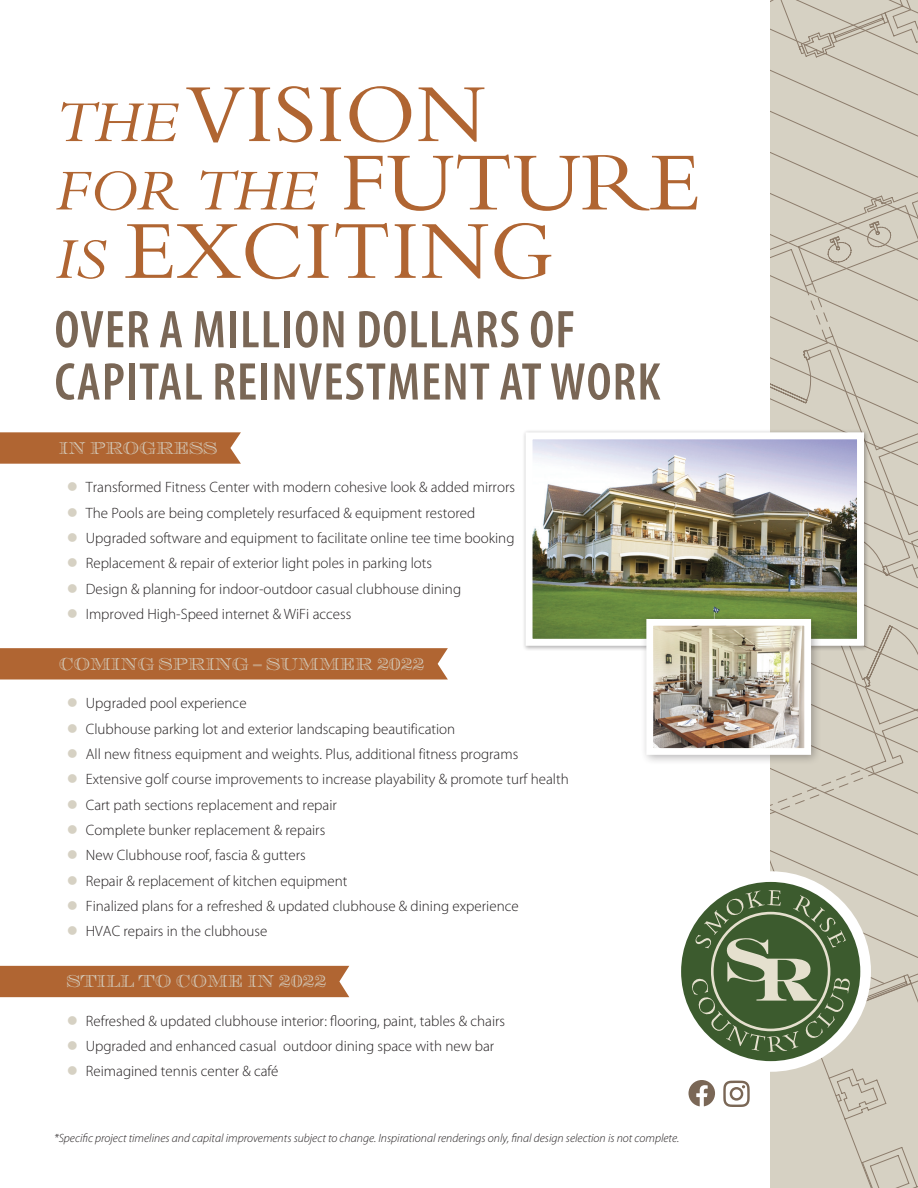
<style>
.page{position:relative;width:918px;height:1188px;background:#fff}
.page>*{position:absolute;margin:0;border:0;box-sizing:border-box;transform-origin:0 0}
.SMR_Headline{font:86.25px "Bembo Std";color:#b06532}
.SMR_Headline-2{font:italic 60.3px "Bembo Std";color:#b06532}
.SMR_Subhead{font:600 condensed 53.55px/52.2px "Myriad Pro";letter-spacing:.02em;color:#7a6756}
.SMR_Body_Copy{font:17.55px "Engravers DT Shaded";color:#d6d1c3}
.SMR_Body_Copy_Indent{font:17.55px "Engravers DT Shaded";color:#d6d1c3}
.SMR_Body_Copy_Indent-2{font:300 15px "Myriad Pro";color:#231f20}
.t1{font:italic 300 12px "Myriad Pro";color:#231f20}
.s1{font-style:italic;font-size:60.3px}
.s2{font-style:normal;font-size:86.25px}
.s3{color:#d6d1c3}
</style>
<div class="page">
<div style="left:0;top:966px;width:349px;height:31px;background:#b06532"></div>
<svg style="left:0;top:648px;width:448px;height:32px;background:#b26938"></svg>
<svg style="left:0;top:432px;width:241px;height:32px;background:#b36b3a"></svg>
<div style="left:770px;top:1122px;width:148px;height:66px;background:#d6d1c3"></div>
<svg style="left:770px;top:58px;width:148px;height:1064px;background:#d1ccbe"></svg>
<svg style="left:770px;top:0;width:148px;height:58px;background:#cec8ba"></svg>
<div style="left:670px;top:871px;width:201px;height:201px;background:#fff;border-radius:50%"></div>
<svg style="left:681px;top:882px;width:179px;height:179px"></svg>
<div style="left:523px;top:429px;width:346px;height:222px;background:#231f20;opacity:.33"></div>
<img style="left:534px;top:440px;width:322px;height:198px">
<div style="left:526px;top:432px;width:338px;height:214px;border:7px solid #fff"></div>
<div style="left:640px;top:613px;width:182px;height:153px;background:#231f20;opacity:.33"></div>
<img style="left:654px;top:627px;width:149px;height:120px">
<div style="left:646px;top:619px;width:165px;height:136px;border:7px solid #fff"></div>
<svg style="left:688px;top:1080px;width:27px;height:26px"></svg>
<svg style="left:723px;top:1081px;width:27px;height:26px"></svg>
<p class="SMR_Headline" style="left:54px;top:64px;width:433px"><span class="s1">THE</span> VISION</p>
<p class="SMR_Headline-2" style="left:54px;top:155px;width:649px">FOR THE <span class="s2">FUTURE</span></p>
<p class="SMR_Headline" style="left:54px;top:201px;width:501px"><span class="s1">IS</span> EXCITING</p>
<p class="SMR_Subhead" style="left:55px;top:302px;width:607px">OVER A MILLION DOLLARS OF<br>CAPITAL REINVESTMENT AT WORK</p>
<p class="SMR_Body_Copy" style="left:59px;top:438px;width:160px">IN PROGRESS</p>
<p class="SMR_Body_Copy_Indent-2" style="left:67px;top:478px;width:450px"><span class="s3">●</span> Transformed Fitness Center with modern cohesive look &amp; added mirrors</p>
<p class="SMR_Body_Copy_Indent-2" style="left:67px;top:504px;width:410px"><span class="s3">●</span> The Pools are being completely resurfaced &amp; equipment restored</p>
<p class="SMR_Body_Copy_Indent-2" style="left:67px;top:529px;width:449px"><span class="s3">●</span> Upgraded software and equipment to facilitate online tee time booking</p>
<p class="SMR_Body_Copy_Indent-2" style="left:67px;top:554px;width:367px"><span class="s3">●</span> Replacement &amp; repair of exterior light poles in parking lots</p>
<p class="SMR_Body_Copy_Indent-2" style="left:67px;top:580px;width:396px"><span class="s3">●</span> Design &amp; planning for indoor-outdoor casual clubhouse dining</p>
<p class="SMR_Body_Copy_Indent-2" style="left:67px;top:605px;width:286px"><span class="s3">●</span> Improved High-Speed internet &amp; WiFi access</p>
<p class="SMR_Body_Copy" style="left:59px;top:654px;width:367px">COMING SPRING – SUMMER 2022</p>
<p class="SMR_Body_Copy_Indent-2" style="left:67px;top:694px;width:181px"><span class="s3">●</span> Upgraded pool experience</p>
<p class="SMR_Body_Copy_Indent-2" style="left:67px;top:720px;width:390px"><span class="s3">●</span> Clubhouse parking lot and exterior landscaping beautification</p>
<p class="SMR_Body_Copy_Indent-2" style="left:67px;top:745px;width:453px"><span class="s3">●</span> All new fitness equipment and weights. Plus, additional fitness programs</p>
<p class="SMR_Body_Copy_Indent-2" style="left:67px;top:770px;width:504px"><span class="s3">●</span> Extensive golf course improvements to increase playability &amp; promote turf health</p>
<p class="SMR_Body_Copy_Indent-2" style="left:67px;top:796px;width:272px"><span class="s3">●</span> Cart path sections replacement and repair</p>
<p class="SMR_Body_Copy_Indent-2" style="left:67px;top:821px;width:260px"><span class="s3">●</span> Complete bunker replacement &amp; repairs</p>
<p class="SMR_Body_Copy_Indent-2" style="left:67px;top:846px;width:241px"><span class="s3">●</span> New Clubhouse roof, fascia &amp; gutters</p>
<p class="SMR_Body_Copy_Indent-2" style="left:67px;top:872px;width:282px"><span class="s3">●</span> Repair &amp; replacement of kitchen equipment</p>
<p class="SMR_Body_Copy_Indent-2" style="left:67px;top:897px;width:453px"><span class="s3">●</span> Finalized plans for a refreshed &amp; updated clubhouse &amp; dining experience</p>
<p class="SMR_Body_Copy_Indent-2" style="left:67px;top:922px;width:202px"><span class="s3">●</span> HVAC repairs in the clubhouse</p>
<p class="SMR_Body_Copy_Indent" style="left:67px;top:971px;width:261px">STILL TO COME IN 2022</p>
<p class="SMR_Body_Copy_Indent-2" style="left:67px;top:1012px;width:440px"><span class="s3">●</span> Refreshed &amp; updated clubhouse interior: flooring, paint, tables &amp; chairs</p>
<p class="SMR_Body_Copy_Indent-2" style="left:67px;top:1037px;width:429px"><span class="s3">●</span> Upgraded and enhanced casual outdoor dining space with new bar</p>
<p class="SMR_Body_Copy_Indent-2" style="left:67px;top:1062px;width:213px"><span class="s3">●</span> Reimagined tennis center &amp; café</p>
<p class="t1" style="left:54px;top:1131px;width:627px">*Specific project timelines and capital improvements subject to change. Inspirational renderings only, final design selection is not complete.</p>
</div>
